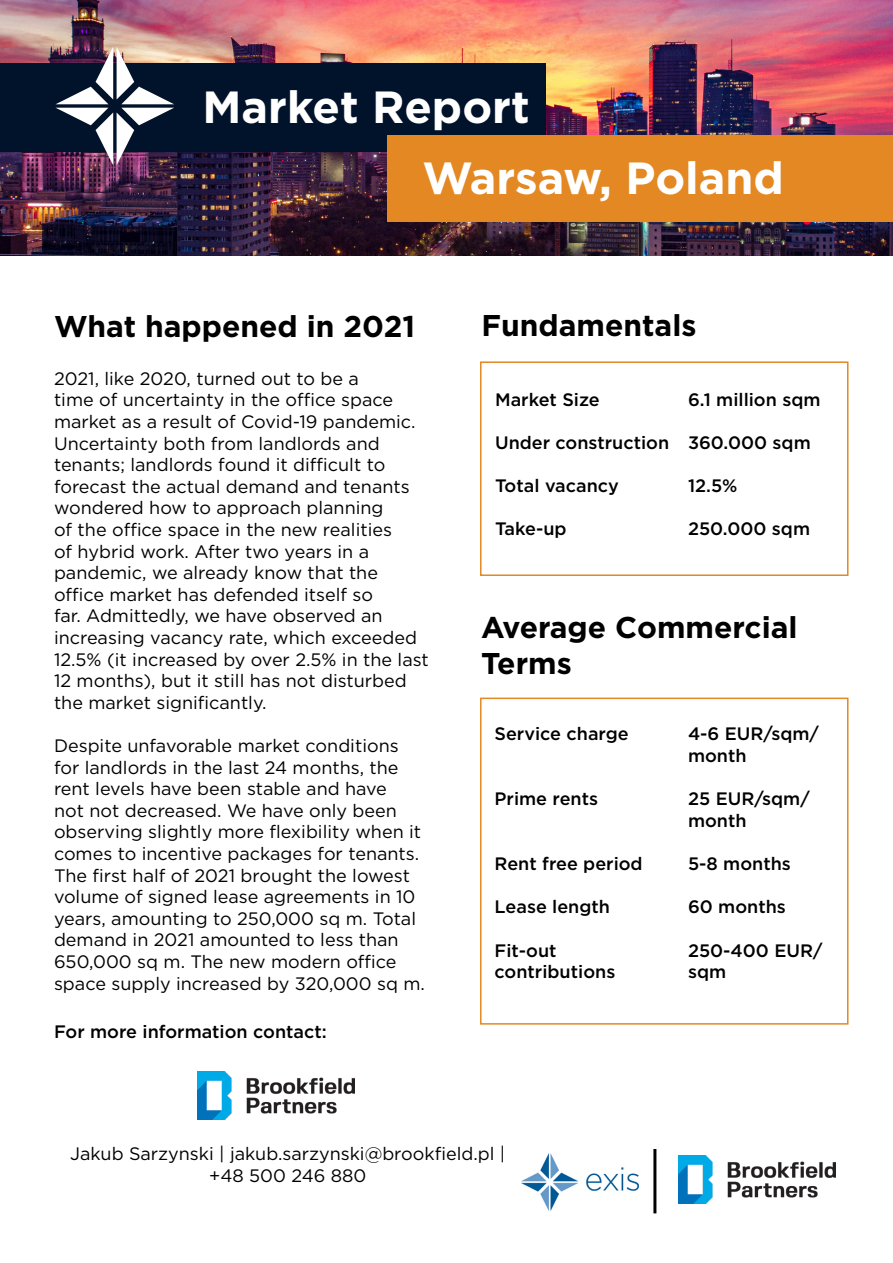
<style>
.page{position:relative;width:893px;height:1263px;background:#fff}
.page>*{position:absolute;margin:0;border:0;box-sizing:border-box;transform-origin:0 0}
.t1{font:700 45px "Gotham";color:#fff}
.t2{font:700 30px/36px "Gotham";color:#000}
.t3{font:18px/21.6px "Gotham";color:#000}
.t4{font:500 18px/21.6px "Gotham";color:#000}
</style>
<div class="page">
<img style="left:0;top:0;width:893px;height:255px">
<div style="left:0;top:63px;width:545px;height:88px;background:#00132b"></div>
<div style="left:387px;top:135px;width:506px;height:87px;background:#e38822"></div>
<img style="left:56px;top:47px;width:118px;height:118px">
<div style="left:480px;top:361px;width:368px;height:215px;border:2px solid #e38822"></div>
<div style="left:480px;top:698px;width:368px;height:327px;border:2px solid #e38822"></div>
<img style="left:678px;top:1155px;width:158px;height:49px">
<img style="left:521px;top:1153px;width:117px;height:57px">
<hr style="left:653px;top:1149px;width:3px;height:64px;background:#000">
<img style="left:197px;top:1071px;width:158px;height:49px">
<p class="t1" style="left:202px;top:77px;width:329px">Market Report</p>
<p class="t1" style="left:422px;top:148px;width:363px">Warsaw, Poland</p>
<p class="t2" style="left:54px;top:309px;width:363px">What happened in 2021</p>
<p class="t2" style="left:482px;top:307px;width:216px">Fundamentals</p>
<p class="t3" style="left:54px;top:367px;width:376px">2021, like 2020, turned out to be a<br>time of uncertainty in the office space market as a result of Covid-19 pandemic.<br>Uncertainty both from landlords and tenants; landlords found it difficult to forecast the actual demand and tenants wondered how to approach planning<br>of the office space in the new realities<br>of hybrid work. After two years in a pandemic, we already know that the office market has defended itself so<br>far. Admittedly, we have observed an increasing vacancy rate, which exceeded 12.5% (it increased by over 2.5% in the last 12 months), but it still has not disturbed the market significantly.</p>
<p class="t3" style="left:54px;top:734px;width:372px">Despite unfavorable market conditions for landlords in the last 24 months, the rent levels have been stable and have<br>not not decreased. We have only been observing slightly more flexibility when it comes to incentive packages for tenants.<br>The first half of 2021 brought the lowest volume of signed lease agreements in 10 years, amounting to 250,000 sq m. Total demand in 2021 amounted to less than 650,000 sq m. The new modern office space supply increased by 320,000 sq m.</p>
<p class="t4" style="left:54px;top:1021px;width:274px">For more information contact:</p>
<p class="t4" style="left:495px;top:388px;width:106px">Market Size</p>
<p class="t4" style="left:495px;top:432px;width:176px">Under construction</p>
<p class="t4" style="left:495px;top:475px;width:125px">Total vacancy</p>
<p class="t4" style="left:495px;top:518px;width:73px">Take-up</p>
<p class="t4" style="left:688px;top:388px;width:134px">6.1 million sqm</p>
<p class="t4" style="left:688px;top:432px;width:124px">360.000 sqm</p>
<p class="t4" style="left:688px;top:475px;width:51px">12.5%</p>
<p class="t4" style="left:688px;top:518px;width:124px">250.000 sqm</p>
<p class="t2" style="left:481px;top:609px;width:318px">Average Commercial<br>Terms</p>
<p class="t4" style="left:495px;top:723px;width:136px">Service charge</p>
<p class="t4" style="left:495px;top:788px;width:105px">Prime rents</p>
<p class="t4" style="left:495px;top:853px;width:150px">Rent free period</p>
<p class="t4" style="left:495px;top:896px;width:117px">Lease length</p>
<p class="t4" style="left:495px;top:939px;width:122px">Fit-out contributions</p>
<p class="t4" style="left:688px;top:723px;width:132px">4-6 EUR/sqm/ month</p>
<p class="t4" style="left:688px;top:788px;width:123px">25 EUR/sqm/ month</p>
<p class="t4" style="left:688px;top:853px;width:104px">5-8 months</p>
<p class="t4" style="left:688px;top:896px;width:99px">60 months</p>
<p class="t4" style="left:688px;top:939px;width:136px">250-400 EUR/ sqm</p>
<p class="t3" style="left:70px;top:1143px;width:437px">Jakub Sarzynski | jakub.sarzynski@brookfield.pl |</p>
<p class="t3" style="left:209px;top:1164px;width:159px">+48 500 246 880</p>
</div>
